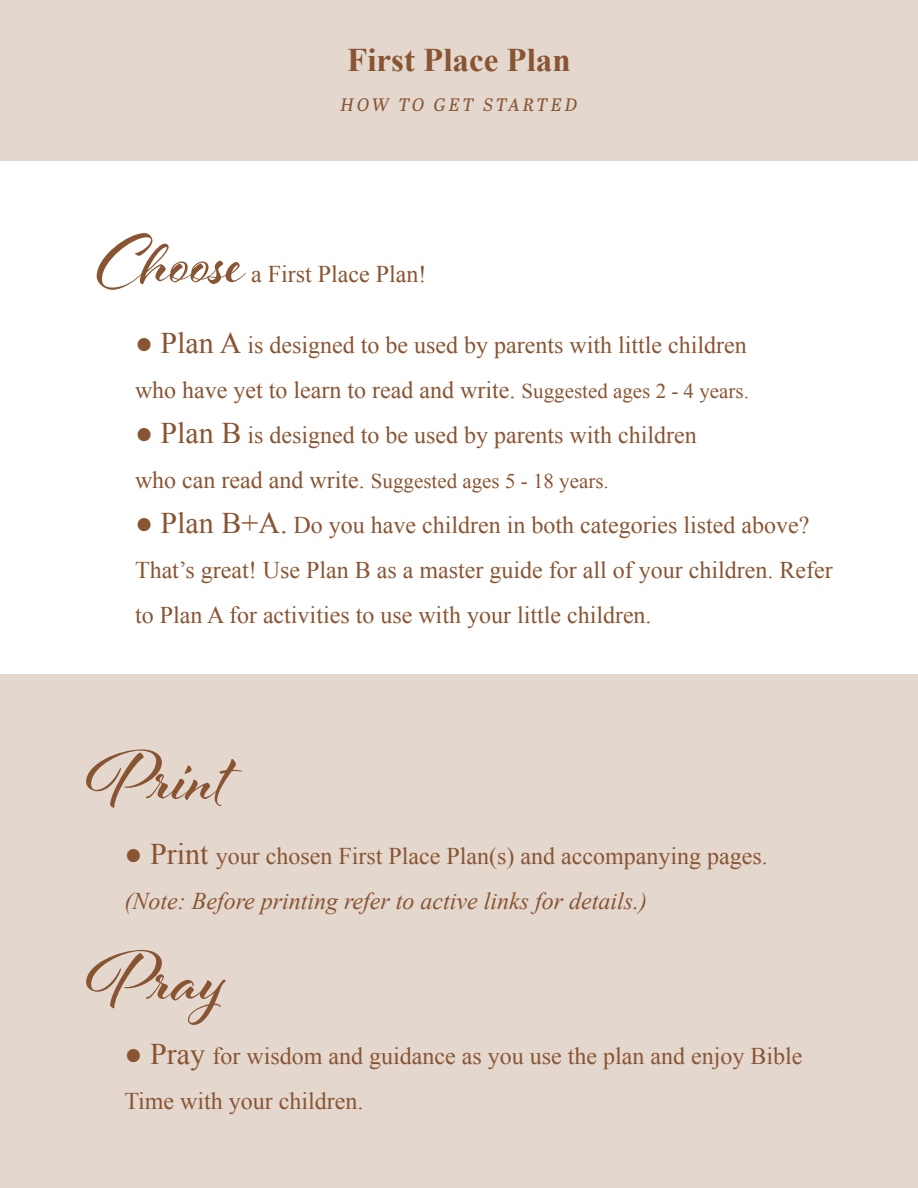
<style>
.page{position:relative;width:918px;height:1188px;background:#fff}
.page>*{position:absolute;margin:0;border:0;box-sizing:border-box;transform-origin:0 0}
.t1{font:700 75px "Al Fresco";color:#895432}
.t2{font:700 33px "Times New Roman";color:#895432}
.t3{font:24px/45px "Times New Roman";color:#895432}
.t4{font:italic 24px/45px "Times New Roman";color:#895432}
.t5{font:21px "Times New Roman";color:#895432}
.t6{font:italic 18px "Abril Text";letter-spacing:.16em;color:#895432}
.s1{font-size:30px}
.s2{font-size:21px}
.s3{font-size:24px}
.s4{font-style:normal;font-size:30px}
.s5{font-style:normal}
</style>
<div class="page">
<div style="left:0;top:0;width:918px;height:160px;background:#e4d7ce"></div>
<div style="left:0;top:674px;width:918px;height:514px;background:#e4d7ce"></div>
<h2 class="t2" style="left:347px;top:37px;width:225px">First Place Plan</h2>
<p class="t6" style="left:341px;top:92px;width:238px">HOW TO GET STARTED</p>
<h1 class="t1" style="left:97px;top:212px;width:145px">Choose</h1>
<p class="t3" style="left:251px;top:251px;width:177px">a First Place Plan!</p>
<p class="t3" style="left:135px;top:323px;width:615px"><span class="s1">● Plan A</span> is designed to be used by parents with little children who have yet to learn to read and write. <span class="s2">Suggested ages 2 - 4 years.</span></p>
<p class="t3" style="left:135px;top:413px;width:563px"><span class="s1">● Plan B</span> is designed to be used by parents with children</p>
<p class="t5" style="left:135px;top:467px;width:475px"><span class="s3">who can read and write.</span> Suggested ages 5 - 18 years.</p>
<p class="t3" style="left:135px;top:503px;width:699px"><span class="s1">● Plan B+A.</span> Do you have children in both categories listed above?<br>That’s great! Use Plan B as a master guide for all of your children. Refer to Plan A for activities to use with your little children.</p>
<h1 class="t1" style="left:87px;top:728px;width:142px">Print</h1>
<p class="t4" style="left:124px;top:833px;width:645px"><span class="s4">● Print</span> <span class="s5">your chosen First Place Plan(s) and accompanying pages. </span>(Note: Before printing refer to active links for details.)</p>
<h1 class="t1" style="left:87px;top:929px;width:140px">Pray</h1>
<p class="t3" style="left:124px;top:1033px;width:680px"><span class="s1">● Pray</span> for wisdom and guidance as you use the plan and enjoy Bible<br>Time with your children.</p>
</div>
